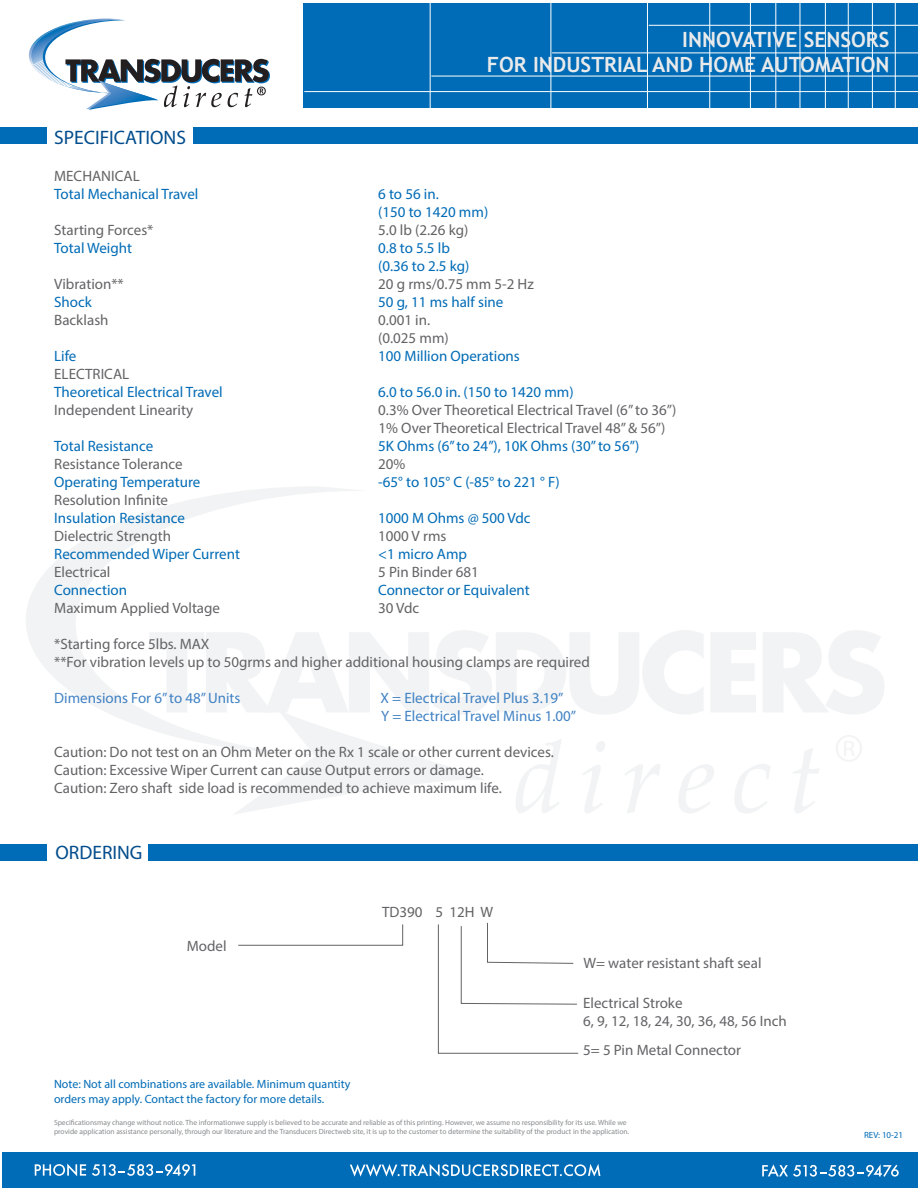
<style>
.page{position:relative;width:918px;height:1188px;background:#fff}
.page>*{position:absolute;margin:0;border:0;box-sizing:border-box;transform-origin:0 0}
.t1{font:700 21px/24.8px "Trebuchet MS";color:#e9eaeb;text-align:right}
.t2{font:19.5px "Myriad Pro";color:#014c8c}
.t3{font:15px/18px "Myriad Pro";color:#636366}
.t4{font:15px/18px "Myriad Pro";color:#006bb6}
.t5{font:15px/18px "Myriad Pro";color:#4082c4}
.t6{font:12px/14.4px "Myriad Pro";color:#006bb6}
.t7{font:9px "Myriad Pro";color:#006bb6}
.t8{font:7.5px/9px "Myriad Pro";color:#87898c}
</style>
<div class="page">
<svg style="left:29px;top:18px;width:241px;height:92px"></svg>
<div style="left:303px;top:3px;width:615px;height:105px;background:#006bb6"></div>
<hr style="left:304px;top:91px;width:614px;height:1px;background:#fff">
<hr style="left:431px;top:76px;width:487px;height:1px;background:#fff">
<hr style="left:552px;top:53px;width:366px;height:1px;background:#fff">
<hr style="left:649px;top:25px;width:269px;height:1px;background:#fff">
<hr style="left:895px;top:0;width:1px;height:125px;background:#fff">
<hr style="left:872px;top:0;width:1px;height:125px;background:#fff">
<hr style="left:848px;top:0;width:1px;height:125px;background:#fff">
<hr style="left:825px;top:0;width:1px;height:125px;background:#fff">
<hr style="left:800px;top:0;width:1px;height:125px;background:#fff">
<hr style="left:775px;top:0;width:1px;height:125px;background:#fff">
<hr style="left:750px;top:0;width:1px;height:125px;background:#fff">
<hr style="left:709px;top:0;width:1px;height:127px;background:#fff">
<hr style="left:647px;top:0;width:1px;height:126px;background:#fff">
<hr style="left:551px;top:0;width:1px;height:128px;background:#fff">
<hr style="left:430px;top:0;width:1px;height:130px;background:#fff">
<div style="left:2px;top:1153px;width:916px;height:35px;background:#006bb6"></div>
<svg style="left:35px;top:1164px;width:51px;height:12px"></svg>
<svg style="left:92px;top:1164px;width:103px;height:12px"></svg>
<svg style="left:350px;top:1164px;width:250px;height:13px"></svg>
<svg style="left:762px;top:1164px;width:137px;height:13px"></svg>
<svg style="left:524px;top:630px;width:179px;height:84px"></svg>
<svg style="left:711px;top:633px;width:45px;height:79px"></svg>
<svg style="left:763px;top:630px;width:121px;height:84px"></svg>
<svg style="left:26px;top:487px;width:498px;height:327px"></svg>
<svg style="left:516px;top:739px;width:45px;height:74px"></svg>
<svg style="left:583px;top:741px;width:22px;height:72px"></svg>
<svg style="left:625px;top:764px;width:35px;height:49px"></svg>
<svg style="left:679px;top:764px;width:35px;height:49px"></svg>
<svg style="left:735px;top:764px;width:35px;height:49px"></svg>
<svg style="left:793px;top:748px;width:26px;height:65px"></svg>
<div style="left:0;top:128px;width:46px;height:16px;background:#006bb6"></div>
<div style="left:194px;top:128px;width:724px;height:16px;background:#006bb6"></div>
<div style="left:0;top:844px;width:46px;height:17px;background:#006bb6"></div>
<div style="left:148px;top:844px;width:770px;height:17px;background:#006bb6"></div>
<svg style="left:238px;top:924px;width:165px;height:22px"></svg>
<svg style="left:438px;top:922px;width:141px;height:132px"></svg>
<h1 class="t1" style="left:487px;top:27px;width:404px">INNOVATIVE SENSORS<br>FOR INDUSTRIAL AND HOME AUTOMATION</h1>
<h2 class="t2" style="left:54px;top:125px;width:133px">SPECIFICATIONS</h2>
<p class="t3" style="left:54px;top:167px;width:87px">MECHANICAL</p>
<p class="t4" style="left:54px;top:185px;width:146px">Total Mechanical Travel</p>
<p class="t4" style="left:378px;top:185px;width:112px">6 to 56 in.<br>(150 to 1420 mm)</p>
<p class="t3" style="left:54px;top:221px;width:101px">Starting Forces*</p>
<p class="t3" style="left:378px;top:221px;width:92px">5.0 lb (2.26 kg)</p>
<p class="t4" style="left:54px;top:239px;width:79px">Total Weight</p>
<p class="t4" style="left:378px;top:239px;width:93px">0.8 to 5.5 lb (0.36 to 2.5 kg)</p>
<p class="t3" style="left:54px;top:275px;width:71px">Vibration**</p>
<p class="t3" style="left:378px;top:275px;width:157px">20 g rms/0.75 mm 5-2 Hz</p>
<p class="t4" style="left:54px;top:293px;width:39px">Shock</p>
<p class="t4" style="left:378px;top:293px;width:127px">50 g, 11 ms half sine</p>
<p class="t3" style="left:54px;top:311px;width:56px">Backlash</p>
<p class="t3" style="left:378px;top:311px;width:72px">0.001 in. (0.025 mm)</p>
<p class="t4" style="left:54px;top:347px;width:24px">Life</p>
<p class="t4" style="left:378px;top:347px;width:143px">100 Million Operations</p>
<p class="t3" style="left:54px;top:365px;width:77px">ELECTRICAL</p>
<p class="t4" style="left:54px;top:383px;width:170px">Theoretical Electrical Travel</p>
<p class="t4" style="left:378px;top:383px;width:197px">6.0 to 56.0 in. (150 to 1420 mm)</p>
<p class="t3" style="left:54px;top:401px;width:141px">Independent Linearity</p>
<p class="t3" style="left:378px;top:401px;width:300px">0.3% Over Theoretical Electrical Travel (6” to 36”)<br>1% Over Theoretical Electrical Travel 48” &amp; 56”)</p>
<p class="t4" style="left:54px;top:437px;width:101px">Total Resistance</p>
<p class="t4" style="left:378px;top:437px;width:263px">5K Ohms (6” to 24”), 10K Ohms (30” to 56”)</p>
<p class="t3" style="left:54px;top:455px;width:130px">Resistance Tolerance</p>
<p class="t3" style="left:378px;top:455px;width:29px">20%</p>
<p class="t4" style="left:54px;top:473px;width:148px">Operating Temperature</p>
<p class="t4" style="left:378px;top:473px;width:183px">-65° to 105° C (-85° to 221 ° F)</p>
<p class="t3" style="left:54px;top:491px;width:115px">Resolution Infinite</p>
<p class="t4" style="left:54px;top:509px;width:132px">Insulation Resistance</p>
<p class="t4" style="left:378px;top:509px;width:154px">1000 M Ohms @ 500 Vdc</p>
<p class="t3" style="left:54px;top:527px;width:118px">Dielectric Strength</p>
<p class="t3" style="left:378px;top:527px;width:70px">1000 V rms</p>
<p class="t4" style="left:54px;top:545px;width:187px">Recommended Wiper Current</p>
<p class="t4" style="left:378px;top:545px;width:90px">&lt;1 micro Amp</p>
<p class="t3" style="left:54px;top:563px;width:58px">Electrical</p>
<p class="t3" style="left:378px;top:563px;width:102px">5 Pin Binder 681</p>
<p class="t4" style="left:54px;top:581px;width:74px">Connection</p>
<p class="t4" style="left:378px;top:581px;width:153px">Connector or Equivalent</p>
<p class="t3" style="left:54px;top:599px;width:167px">Maximum Applied Voltage</p>
<p class="t3" style="left:378px;top:599px;width:43px">30 Vdc</p>
<p class="t3" style="left:54px;top:635px;width:537px">*Starting force 5lbs. MAX<br>**For vibration levels up to 50grms and higher additional housing clamps are required</p>
<p class="t5" style="left:54px;top:689px;width:188px">Dimensions For 6” to 48” Units</p>
<p class="t5" style="left:380px;top:689px;width:197px">X = Electrical Travel Plus 3.19”<br>Y = Electrical Travel Minus 1.00”</p>
<p class="t3" style="left:54px;top:743px;width:501px">Caution: Do not test on an Ohm Meter on the Rx 1 scale or other current devices.<br>Caution: Excessive Wiper Current can cause Output errors or damage.<br>Caution: Zero shaft side load is recommended to achieve maximum life.</p>
<h2 class="t2" style="left:56px;top:841px;width:89px">ORDERING</h2>
<p class="t3" style="left:187px;top:936px;width:41px">Model</p>
<p class="t3" style="left:382px;top:903px;width:112px">TD390 5 12H W</p>
<p class="t3" style="left:584px;top:954px;width:180px">W= water resistant shaft seal</p>
<p class="t3" style="left:583px;top:993px;width:205px">Electrical Stroke<br>6, 9, 12, 18, 24, 30, 36, 48, 56 Inch</p>
<p class="t3" style="left:583px;top:1040px;width:159px">5= 5 Pin Metal Connector</p>
<p class="t6" style="left:54px;top:1077px;width:298px">Note: Not all combinations are available. Minimum quantity orders may apply. Contact the factory for more details.</p>
<p class="t8" style="left:54px;top:1118px;width:577px">Specificationsmay change without notice. The informationwe supply is believed to be accurate and reliable as of this printing. However, we assume no responsibility for its use. While we provide application assistance personally, through our literature and the Transducers Directweb site, it is up to the customer to determine the suitability of the product in the application.</p>
<p class="t7" style="left:864px;top:1129px;width:41px">REV: 10-21</p>
</div>
